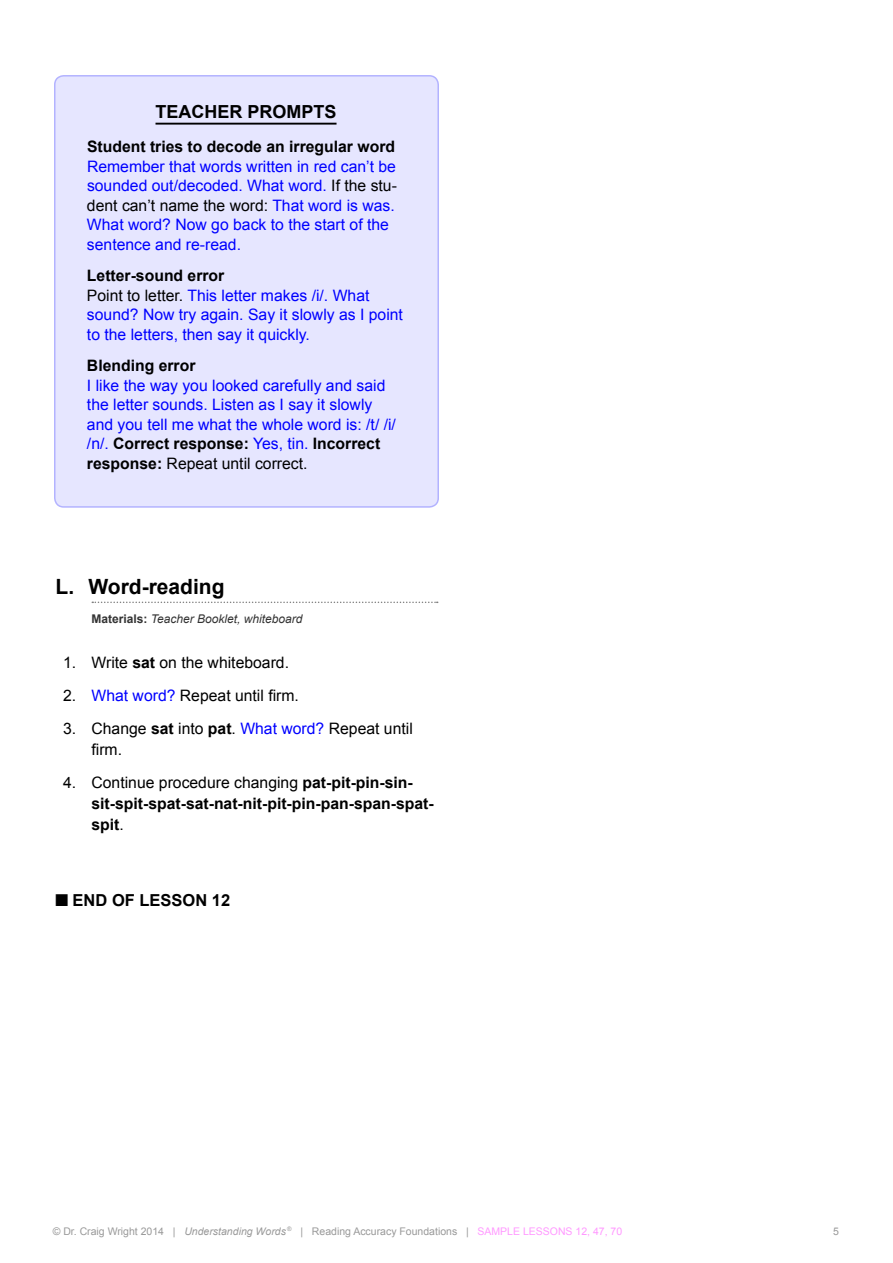
<style>
.page{position:relative;width:893px;height:1263px;background:#fff}
.page>*{position:absolute;margin:0;border:0;box-sizing:border-box;transform-origin:0 0}
.t1{font:700 21px "Arial";color:#000}
.t2{font:700 18px "Arial";color:#000}
.t3{font:700 16.5px "Arial";color:#000}
.t4{font:15.75px/19.5px "Arial";color:#00f}
.t5{font:700 15.75px/21px "Arial";color:#000}
.t6{font:15.75px/21px "Arial";color:#000}
.t7{font:italic 12px "Arial";color:#333}
.t8{font:10.5px "Arial";color:#999}
.s1{color:#000}
.s2{font-weight:700;color:#000}
.s3{font-weight:700;font-style:normal}
.s4{font-weight:700}
.s5{color:#00f}
.s6{font-weight:400}
.s7{font-size:25.5px}
.s8{font-style:italic}
.s9{color:#f9f}
</style>
<div class="page">
<svg style="left:92px;top:602px;width:346px;height:1px"></svg>
<div style="left:55px;top:76px;width:383px;height:431px;background:#e6e6ff;border-radius:9px"></div>
<hr style="left:155px;top:123px;width:182px;height:2px;background:#000">
<div style="left:54px;top:75px;width:385px;height:433px;border:2px solid #b3b3ff;border-radius:9px"></div>
<p class="t2" style="left:155px;top:99px;width:183px">TEACHER PROMPTS</p>
<p class="t5" style="left:87px;top:137px;width:310px">Student tries to decode an irregular word</p>
<p class="t4" style="left:87px;top:157px;width:311px">Remember that words written in red can’t be sounded out/decoded. What word. <span class="s1">If the stu&shy;dent can’t name the word:</span> That word is was.<br>What word? Now go back to the start of the sentence and re-read.</p>
<p class="t4" style="left:87px;top:266px;width:318px"><span class="s2">Letter-sound error<br></span><span class="s1">Point to letter.</span> This letter makes /i/. What sound? Now try again. Say it slowly as I point to the letters, then say it quickly.</p>
<p class="t5" style="left:87px;top:356px;width:110px">Blending error</p>
<p class="t4" style="left:87px;top:376px;width:311px">I like the way you looked carefully and said the letter sounds. Listen as I say it slowly and you tell me what the whole word is: /t/ /i/ /n/. <span class="s2">Correct response:</span> Yes, tin. <span class="s2">Incorrect response:</span> <span class="s1">Repeat until correct.</span></p>
<h1 class="t1" style="left:56px;top:573px;width:171px">L. Word-reading</h1>
<p class="t7" style="left:92px;top:611px;width:212px"><span class="s3">Materials:</span> Teacher Booklet, whiteboard</p>
<p class="t6" style="left:63px;top:652px;width:228px">1. Write <span class="s4">sat</span> on the whiteboard.</p>
<p class="t6" style="left:63px;top:685px;width:237px">2. <span class="s5">What word?</span> Repeat until firm.</p>
<p class="t6" style="left:92px;top:718px;width:323px;text-indent:-29px">3. Change <span class="s4">sat</span> into <span class="s4">pat</span>. <span class="s5">What word?</span> Repeat until firm.</p>
<p class="t5" style="left:92px;top:772px;width:344px;text-indent:-29px"><span class="s6">4. Continue procedure changing</span> pat-pit-pin-sin&shy;sit-spit-spat-sat-nat-nit-pit-pin-pan-span-spat&shy;spit<span class="s6">.</span></p>
<p class="t3" style="left:54px;top:890px;width:178px"><span class="s7">■</span> END OF LESSON 12</p>
<p class="t8" style="left:53px;top:1224px;width:571px">© Dr. Craig Wright 2014 | <span class="s8">Understanding Words</span> <sup>®</sup> | Reading Accuracy Foundations | <span class="s9">SAMPLE LESSONS 12, 47, 70</span></p>
<p class="t8" style="left:833px;top:1225px;width:7px">5</p>
</div>
